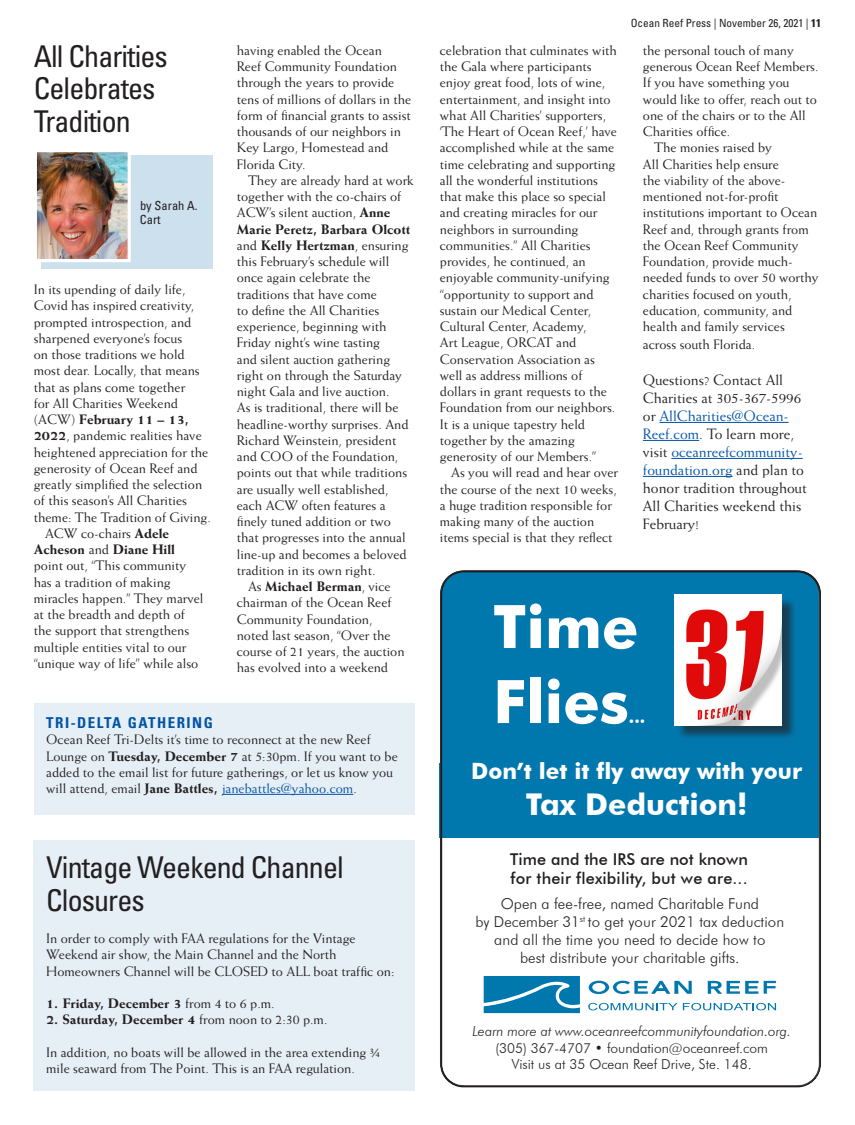
<style>
.page{position:relative;width:855px;height:1125px;background:#fff}
.page>*{position:absolute;margin:0;border:0;box-sizing:border-box;transform-origin:0 0}
.t1{font:700 60px/75px "Futura BT";color:#fff}
.Header_main{font:condensed 30px/32.5px "Univers LT Std";letter-spacing:-.03em;color:#231f20}
.t2{font:700 30px "Futura BT";color:#fff}
.t3{font:700 22.5px "Futura BT";color:#fff}
.t4{font:700 17.5px "Futura BT";color:#fff}
.t5{font:500 16.25px/19.5px "Futura BT";letter-spacing:.01em;color:#231f20}
.t6{font:15px/18px "Weiss Std";color:#231f20}
.t7{font:300 15px/18px "Futura BT";letter-spacing:.005em;color:#231f20;text-align:center}
.Blue_header_-_no_bar{font:700 condensed 15px "Univers LT Std";letter-spacing:.1em;color:#0154a6}
.Body_text_main{font:13.75px/16.2px "Weiss Std";color:#231f20}
.Body_text_first{font:13.75px/16.2px "Weiss Std";color:#231f20}
.t8{font:300 13.75px/16.5px "Futura BT";color:#231f20;text-align:center}
.Body_text_first-2{font:800 13.75px "Weiss Std";color:#231f20}
.Byline{font:condensed 12.5px/13.8px "Univers LT Std";color:#231f20}
.t9{font:condensed 11.25px "Univers LT Std";color:#231f20}
.s1{font-weight:800}
.s2{color:#0154a6}
.s3{font-weight:400}
.s4{font-weight:700}
.s5{font-style:italic}
</style>
<div class="page">
<div style="left:440px;top:571px;width:381px;height:517px;background:#231f20;opacity:.75"></div>
<hr style="left:659px;top:422px;width:130px;height:1px;background:#0154a6">
<hr style="left:643px;top:440px;width:56px;height:1px;background:#0154a6">
<hr style="left:671px;top:458px;width:132px;height:1px;background:#0154a6">
<hr style="left:643px;top:476px;width:90px;height:1px;background:#0154a6">
<div style="left:41px;top:156px;width:172px;height:113px;background:#cde0ee"></div>
<img style="left:37px;top:152px;width:95px;height:110px">
<div style="left:35px;top:703px;width:380px;height:111px;background:#e6eef6"></div>
<hr style="left:222px;top:794px;width:131px;height:1px;background:#0154a6">
<div style="left:34px;top:841px;width:381px;height:250px;background:#e6eef6"></div>
<p class="Header_main" style="left:34px;top:39px;width:136px">All Charities<br>Celebrates<br>Tradition</p>
<p class="Byline" style="left:140px;top:198px;width:59px">by Sarah A.<br>Cart</p>
<p class="Body_text_first" style="left:34px;top:281px;width:179px">In its upending of daily life,<br>Covid has inspired creativity, prompted introspection, and sharpened everyone’s focus<br>on those traditions we hold most dear. Locally, that means that as plans come together<br>for All Charities Weekend (ACW) <span class="s1">February 11 – 13,<br>2022</span>, pandemic realities have heightened appreciation for the generosity of Ocean Reef and greatly simplified the selection of this season’s All Charities theme: The Tradition of Giving.</p>
<p class="Body_text_main" style="left:34px;top:525px;width:171px;text-indent:11px">ACW co-chairs <span class="s1">Adele<br>Acheson</span> and <span class="s1">Diane Hill </span>point out, “This community has a tradition of making miracles happen.” They marvel at the breadth and depth of the support that strengthens multiple entities vital to our “unique way of life” while also</p>
<p class="Body_text_main" style="left:237px;top:42px;width:176px">having enabled the Ocean<br>Reef Community Foundation through the years to provide tens of millions of dollars in the form of financial grants to assist thousands of our neighbors in<br>Key Largo, Homestead and<br>Florida City.</p>
<p class="Body_text_main" style="left:237px;top:172px;width:179px;text-indent:11px">They are already hard at work together with the co-chairs of<br>ACW’s silent auction, <span class="s1">Anne<br>Marie Peretz, Barbara Olcott </span>and <span class="s1">Kelly Hertzman</span>, ensuring this February’s schedule will once again celebrate the traditions that have come<br>to define the All Charities experience, beginning with<br>Friday night’s wine tasting<br>and silent auction gathering right on through the Saturday night Gala and live auction.<br>As is traditional, there will be headline-worthy surprises. And<br>Richard Weinstein, president and COO of the Foundation, points out that while traditions are usually well established, each ACW often features a finely tuned addition or two that progresses into the annual line-up and becomes a beloved tradition in its own right.</p>
<p class="Body_text_main" style="left:237px;top:578px;width:169px;text-indent:11px">As <span class="s1">Michael Berman</span>, vice chairman of the Ocean Reef<br>Community Foundation, noted last season, “Over the course of 21 years, the auction has evolved into a weekend</p>
<p class="Blue_header_-_no_bar" style="left:46px;top:714px;width:168px">TRI-DELTA GATHERING</p>
<p class="Body_text_first" style="left:46px;top:731px;width:353px">Ocean Reef Tri-Delts it’s time to reconnect at the new Reef Lounge on <span class="s1">Tuesday, December 7</span> at 5:30pm. If you want to be added to the email list for future gatherings, or let us know you will attend, email <span class="s1">Jane Battles,</span> <span class="s2">janebattles@yahoo.com</span>.</p>
<p class="Header_main" style="left:46px;top:851px;width:299px">Vintage Weekend Channel<br>Closures</p>
<p class="Body_text_first" style="left:46px;top:930px;width:350px">In order to comply with FAA regulations for the Vintage<br>Weekend air show, the Main Channel and the North<br>Homeowners Channel will be CLOSED to ALL boat traffic on:</p>
<p class="Body_text_first-2" style="left:46px;top:995px;width:230px">1. Friday, December 3 <span class="s3">from 4 to 6 p.m.</span></p>
<p class="Body_text_first-2" style="left:46px;top:1011px;width:283px">2. Saturday, December 4 <span class="s3">from noon to 2:30 p.m.</span></p>
<p class="Body_text_first" style="left:46px;top:1044px;width:335px">In addition, no boats will be allowed in the area extending ¾ mile seaward from The Point. This is an FAA regulation.</p>
<p class="Body_text_main" style="left:440px;top:42px;width:179px">celebration that culminates with the Gala where participants enjoy great food, lots of wine, entertainment, and insight into what All Charities’ supporters, ‘The Heart of Ocean Reef,’ have accomplished while at the same time celebrating and supporting all the wonderful institutions that make this place so special and creating miracles for our neighbors in surrounding communities.” All Charities provides, he continued, an enjoyable community-unifying “opportunity to support and sustain our Medical Center,<br>Cultural Center, Academy,<br>Art League, ORCAT and<br>Conservation Association as well as address millions of dollars in grant requests to the<br>Foundation from our neighbors.<br>It is a unique tapestry held together by the amazing generosity of our Members.”</p>
<p class="Body_text_main" style="left:440px;top:464px;width:180px;text-indent:11px">As you will read and hear over the course of the next 10 weeks, a huge tradition responsible for making many of the auction items special is that they reflect</p>
<p class="t9" style="left:631px;top:16px;width:192px">Ocean Reef Press | November 26, 2021 | <span class="s4">11</span></p>
<p class="Body_text_main" style="left:643px;top:42px;width:177px">the personal touch of many generous Ocean Reef Members.<br>If you have something you would like to offer, reach out to one of the chairs or to the All<br>Charities office.</p>
<p class="Body_text_main" style="left:643px;top:139px;width:177px;text-indent:11px">The monies raised by<br>All Charities help ensure<br>the viability of the above&shy;mentioned not-for-profit institutions important to Ocean<br>Reef and, through grants from the Ocean Reef Community<br>Foundation, provide much&shy;needed funds to over 50 worthy charities focused on youth, education, community, and health and family services</p>
<p class="Body_text_main" style="left:643px;top:336px;width:114px">across south Florida.</p>
<p class="t6" style="left:643px;top:371px;width:165px">Questions? Contact All<br>Charities at 305-367-5996 or <span class="s2">AllCharities@Ocean-<br>Reef.com</span>. To learn more, visit <span class="s2">oceanreefcommunity&shy;foundation.org</span> and plan to honor tradition throughout<br>All Charities weekend this<br>February!</p>
<p class="t1" style="left:493px;top:589px;width:147px">Time<br>Flies</p>
<p class="t4" style="left:629px;top:706px;width:18px">...</p>
<p class="t3" style="left:471px;top:757px;width:333px">Don’t let it fly away with your</p>
<p class="t2" style="left:526px;top:786px;width:223px">Tax Deduction!</p>
<p class="t5" style="left:510px;top:849px;width:239px">Time and the IRS are not known for their flexibility, but we are...</p>
<p class="t7" style="left:475px;top:894px;width:310px">Open a fee-free, named Charitable Fund<br>by December 31<sup>st</sup> to get your 2021 tax deduction and all the time you need to decide how to<br>best distribute your charitable gifts.</p>
<p class="t8" style="left:473px;top:1023px;width:320px"><span class="s5">Learn more at www.oceanreefcommunityfoundation.org. </span>(305) 367-4707 • foundation@oceanreef.com<br>Visit us at 35 Ocean Reef Drive, Ste. 148.</p>
</div>
